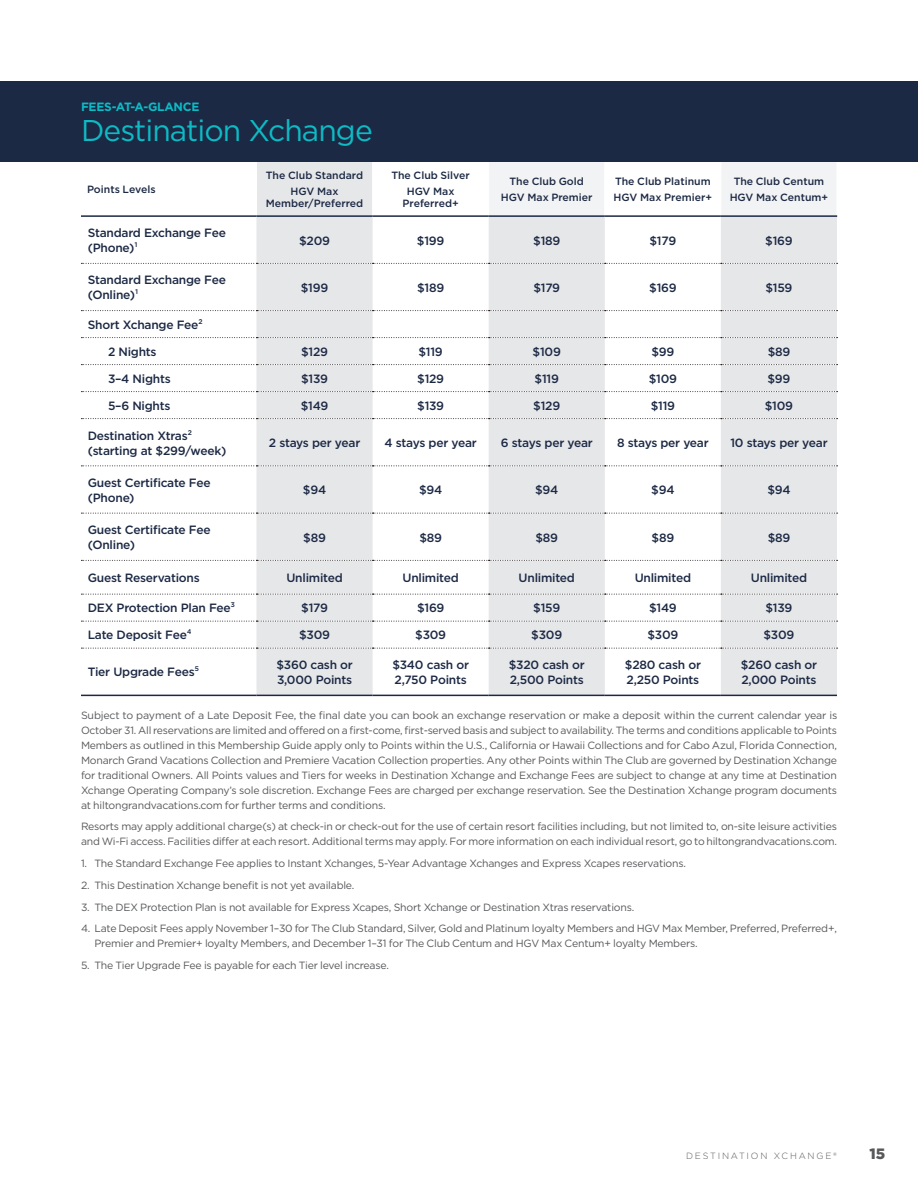
<style>
.page{position:relative;width:918px;height:1188px;background:#fff}
.page>*{position:absolute;margin:0;border:0;box-sizing:border-box;transform-origin:0 0}
.t1{font:30px "Gotham";letter-spacing:-.03em;color:#0dbbc5}
.t2{font:900 15px "Gotham";color:#57585a}
.t3{font:500 12px/15px "Gotham";letter-spacing:-.02em;color:#1c2944}
.t4{font:700 12px "Gotham";letter-spacing:-.02em;color:#0dbbc5}
.t5{font:10.5px/15px "Gotham";letter-spacing:-.02em;color:#57585a}
.t6{font:500 10.5px/15.3px "Gotham";color:#1c2944;text-align:center}
.t7{font:300 9px "Gotham";letter-spacing:.2em;color:#57585a}
</style>
<div class="page">
<div style="left:256px;top:162px;width:117px;height:533px;background:#e6e7e9"></div>
<svg style="left:489px;top:162px;width:347px;height:53px"></svg>
<svg style="left:489px;top:217px;width:348px;height:478px;fill:#e6e7e9"></svg>
<svg style="left:81px;top:263px;width:757px;height:1px"></svg>
<svg style="left:81px;top:310px;width:757px;height:1px"></svg>
<svg style="left:81px;top:337px;width:757px;height:1px"></svg>
<svg style="left:81px;top:364px;width:757px;height:1px"></svg>
<svg style="left:81px;top:391px;width:757px;height:1px"></svg>
<svg style="left:81px;top:418px;width:757px;height:1px"></svg>
<svg style="left:81px;top:465px;width:757px;height:1px"></svg>
<svg style="left:81px;top:513px;width:757px;height:1px"></svg>
<svg style="left:81px;top:560px;width:757px;height:1px"></svg>
<svg style="left:81px;top:594px;width:757px;height:1px"></svg>
<svg style="left:81px;top:621px;width:757px;height:1px"></svg>
<hr style="left:256px;top:162px;width:1px;height:53px;background:#fff">
<hr style="left:372px;top:162px;width:1px;height:53px;background:#fff">
<hr style="left:605px;top:162px;width:1px;height:53px;background:#fff">
<hr style="left:721px;top:162px;width:1px;height:53px;background:#fff">
<svg style="left:81px;top:648px;width:757px;height:1px"></svg>
<hr style="left:81px;top:215px;width:175px;height:2px;background:#1c2944">
<hr style="left:256px;top:215px;width:117px;height:2px;background:#1c2944">
<hr style="left:373px;top:215px;width:116px;height:2px;background:#1c2944">
<hr style="left:489px;top:215px;width:116px;height:2px;background:#1c2944">
<hr style="left:605px;top:215px;width:116px;height:2px;background:#1c2944">
<hr style="left:721px;top:215px;width:116px;height:2px;background:#1c2944">
<hr style="left:81px;top:695px;width:175px;height:1px;background:#1c2944">
<hr style="left:256px;top:695px;width:117px;height:1px;background:#1c2944">
<hr style="left:373px;top:695px;width:116px;height:1px;background:#1c2944">
<hr style="left:489px;top:695px;width:116px;height:1px;background:#1c2944">
<hr style="left:605px;top:695px;width:116px;height:1px;background:#1c2944">
<hr style="left:721px;top:695px;width:116px;height:1px;background:#1c2944">
<div style="left:0;top:81px;width:918px;height:81px;background:#1c2944"></div>
<p class="t4" style="left:81px;top:99px;width:120px">FEES-AT-A-GLANCE</p>
<h1 class="t1" style="left:81px;top:111px;width:293px">Destination Xchange</h1>
<p class="t6" style="left:87px;top:181px;width:70px">Points Levels</p>
<p class="t6" style="left:266px;top:168px;width:99px">The Club Standard<br>HGV Max</p>
<p class="t6" style="left:266px;top:195px;width:99px">Member/Preferred</p>
<p class="t6" style="left:391px;top:168px;width:80px">The Club Silver<br>HGV Max</p>
<p class="t6" style="left:403px;top:195px;width:58px">Preferred+</p>
<p class="t6" style="left:501px;top:174px;width:93px">The Club Gold<br>HGV Max Premier</p>
<p class="t6" style="left:614px;top:174px;width:100px;text-align:left">The Club Platinum<br>HGV Max Premier+</p>
<p class="t6" style="left:730px;top:174px;width:100px">The Club Centum<br>HGV Max Centum+</p>
<p class="t3" style="left:88px;top:225px;width:140px">Standard Exchange Fee (Phone)¹</p>
<p class="t3" style="left:299px;top:233px;width:32px">$209</p>
<p class="t3" style="left:417px;top:233px;width:29px">$199</p>
<p class="t3" style="left:533px;top:233px;width:29px">$189</p>
<p class="t3" style="left:650px;top:233px;width:28px">$179</p>
<p class="t3" style="left:765px;top:233px;width:29px">$169</p>
<p class="t3" style="left:88px;top:272px;width:140px">Standard Exchange Fee (Online)¹</p>
<p class="t3" style="left:301px;top:280px;width:29px">$199</p>
<p class="t3" style="left:417px;top:280px;width:29px">$189</p>
<p class="t3" style="left:533px;top:280px;width:28px">$179</p>
<p class="t3" style="left:649px;top:280px;width:29px">$169</p>
<p class="t3" style="left:765px;top:280px;width:29px">$159</p>
<p class="t3" style="left:88px;top:317px;width:117px">Short Xchange Fee²</p>
<p class="t3" style="left:108px;top:344px;width:50px">2 Nights</p>
<p class="t3" style="left:301px;top:344px;width:28px">$129</p>
<p class="t3" style="left:419px;top:344px;width:26px">$119</p>
<p class="t3" style="left:533px;top:344px;width:30px">$109</p>
<p class="t3" style="left:651px;top:344px;width:24px">$99</p>
<p class="t3" style="left:768px;top:344px;width:24px">$89</p>
<p class="t3" style="left:108px;top:371px;width:64px">3–4 Nights</p>
<p class="t3" style="left:301px;top:371px;width:28px">$139</p>
<p class="t3" style="left:417px;top:371px;width:28px">$129</p>
<p class="t3" style="left:535px;top:371px;width:26px">$119</p>
<p class="t3" style="left:649px;top:371px;width:30px">$109</p>
<p class="t3" style="left:768px;top:371px;width:24px">$99</p>
<p class="t3" style="left:108px;top:398px;width:64px">5–6 Nights</p>
<p class="t3" style="left:301px;top:398px;width:29px">$149</p>
<p class="t3" style="left:417px;top:398px;width:28px">$139</p>
<p class="t3" style="left:533px;top:398px;width:28px">$129</p>
<p class="t3" style="left:651px;top:398px;width:26px">$119</p>
<p class="t3" style="left:765px;top:398px;width:30px">$109</p>
<p class="t3" style="left:88px;top:428px;width:140px">Destination Xtras² (starting at $299/week)</p>
<p class="t3" style="left:269px;top:435px;width:93px">2 stays per year</p>
<p class="t3" style="left:385px;top:435px;width:94px">4 stays per year</p>
<p class="t3" style="left:501px;top:435px;width:93px">6 stays per year</p>
<p class="t3" style="left:617px;top:435px;width:93px">8 stays per year</p>
<p class="t3" style="left:730px;top:435px;width:99px">10 stays per year</p>
<p class="t3" style="left:88px;top:475px;width:124px">Guest Certificate Fee (Phone)</p>
<p class="t3" style="left:303px;top:482px;width:25px">$94</p>
<p class="t3" style="left:419px;top:482px;width:25px">$94</p>
<p class="t3" style="left:535px;top:482px;width:25px">$94</p>
<p class="t3" style="left:651px;top:482px;width:25px">$94</p>
<p class="t3" style="left:767px;top:482px;width:25px">$94</p>
<p class="t3" style="left:88px;top:522px;width:124px">Guest Certificate Fee (Online)</p>
<p class="t3" style="left:303px;top:530px;width:24px">$89</p>
<p class="t3" style="left:419px;top:530px;width:24px">$89</p>
<p class="t3" style="left:536px;top:530px;width:24px">$89</p>
<p class="t3" style="left:652px;top:530px;width:24px">$89</p>
<p class="t3" style="left:768px;top:530px;width:24px">$89</p>
<p class="t3" style="left:88px;top:570px;width:113px">Guest Reservations</p>
<p class="t3" style="left:286px;top:570px;width:58px">Unlimited</p>
<p class="t3" style="left:403px;top:570px;width:58px">Unlimited</p>
<p class="t3" style="left:519px;top:570px;width:58px">Unlimited</p>
<p class="t3" style="left:635px;top:570px;width:58px">Unlimited</p>
<p class="t3" style="left:751px;top:570px;width:58px">Unlimited</p>
<p class="t3" style="left:88px;top:601px;width:149px">DEX Protection Plan Fee³</p>
<p class="t3" style="left:301px;top:601px;width:28px">$179</p>
<p class="t3" style="left:417px;top:601px;width:29px">$169</p>
<p class="t3" style="left:533px;top:601px;width:29px">$159</p>
<p class="t3" style="left:649px;top:601px;width:29px">$149</p>
<p class="t3" style="left:766px;top:601px;width:28px">$139</p>
<p class="t3" style="left:88px;top:628px;width:105px">Late Deposit Fee⁴</p>
<p class="t3" style="left:299px;top:628px;width:32px">$309</p>
<p class="t3" style="left:415px;top:628px;width:32px">$309</p>
<p class="t3" style="left:531px;top:628px;width:32px">$309</p>
<p class="t3" style="left:647px;top:628px;width:32px">$309</p>
<p class="t3" style="left:764px;top:628px;width:32px">$309</p>
<p class="t3" style="left:88px;top:664px;width:113px">Tier Upgrade Fees⁵</p>
<p class="t3" style="left:276px;top:657px;width:78px">$360 cash or<br>3,000 Points</p>
<p class="t3" style="left:392px;top:657px;width:78px">$340 cash or<br>2,750 Points</p>
<p class="t3" style="left:509px;top:657px;width:77px">$320 cash or<br>2,500 Points</p>
<p class="t3" style="left:625px;top:657px;width:78px">$280 cash or<br>2,250 Points</p>
<p class="t3" style="left:741px;top:657px;width:78px">$260 cash or<br>2,000 Points</p>
<p class="t5" style="left:81px;top:707px;width:758px;text-align:justify">Subject to payment of a Late Deposit Fee, the final date you can book an exchange reservation or make a deposit within the current calendar year is October 31. All reservations are limited and offered on a first-come, first-served basis and subject to availability. The terms and conditions applicable to Points Members as outlined in this Membership Guide apply only to Points within the U.S., California or Hawaii Collections and for Cabo Azul, Florida Connection, Monarch Grand Vacations Collection and Premiere Vacation Collection properties. Any other Points within The Club are governed by Destination Xchange for traditional Owners. All Points values and Tiers for weeks in Destination Xchange and Exchange Fees are subject to change at any time at Destination Xchange Operating Company’s sole discretion. Exchange Fees are charged per exchange reservation. See the Destination Xchange program documents at hiltongrandvacations.com for further terms and conditions.</p>
<p class="t5" style="left:81px;top:819px;width:758px">Resorts may apply additional charge(s) at check-in or check-out for the use of certain resort facilities including, but not limited to, on-site leisure activities and Wi-Fi access. Facilities differ at each resort. Additional terms may apply. For more information on each individual resort, go to hiltongrandvacations.com.</p>
<p class="t5" style="left:81px;top:856px;width:607px">1. The Standard Exchange Fee applies to Instant Xchanges, 5-Year Advantage Xchanges and Express Xcapes reservations.</p>
<p class="t5" style="left:81px;top:877px;width:275px">2. This Destination Xchange benefit is not yet available.</p>
<p class="t5" style="left:81px;top:899px;width:555px">3. The DEX Protection Plan is not available for Express Xcapes, Short Xchange or Destination Xtras reservations.</p>
<p class="t5" style="left:95px;top:921px;width:744px;text-indent:-14px">4. Late Deposit Fees apply November 1–30 for The Club Standard, Silver, Gold and Platinum loyalty Members and HGV Max Member, Preferred, Preferred+,<br>Premier and Premier+ loyalty Members, and December 1–31 for The Club Centum and HGV Max Centum+ loyalty Members.</p>
<p class="t5" style="left:81px;top:958px;width:309px">5. The Tier Upgrade Fee is payable for each Tier level increase.</p>
<p class="t7" style="left:686px;top:1150px;width:152px">DESTINATION XCHANGE®</p>
<h2 class="t2" style="left:870px;top:1144px;width:17px">15</h2>
</div>
